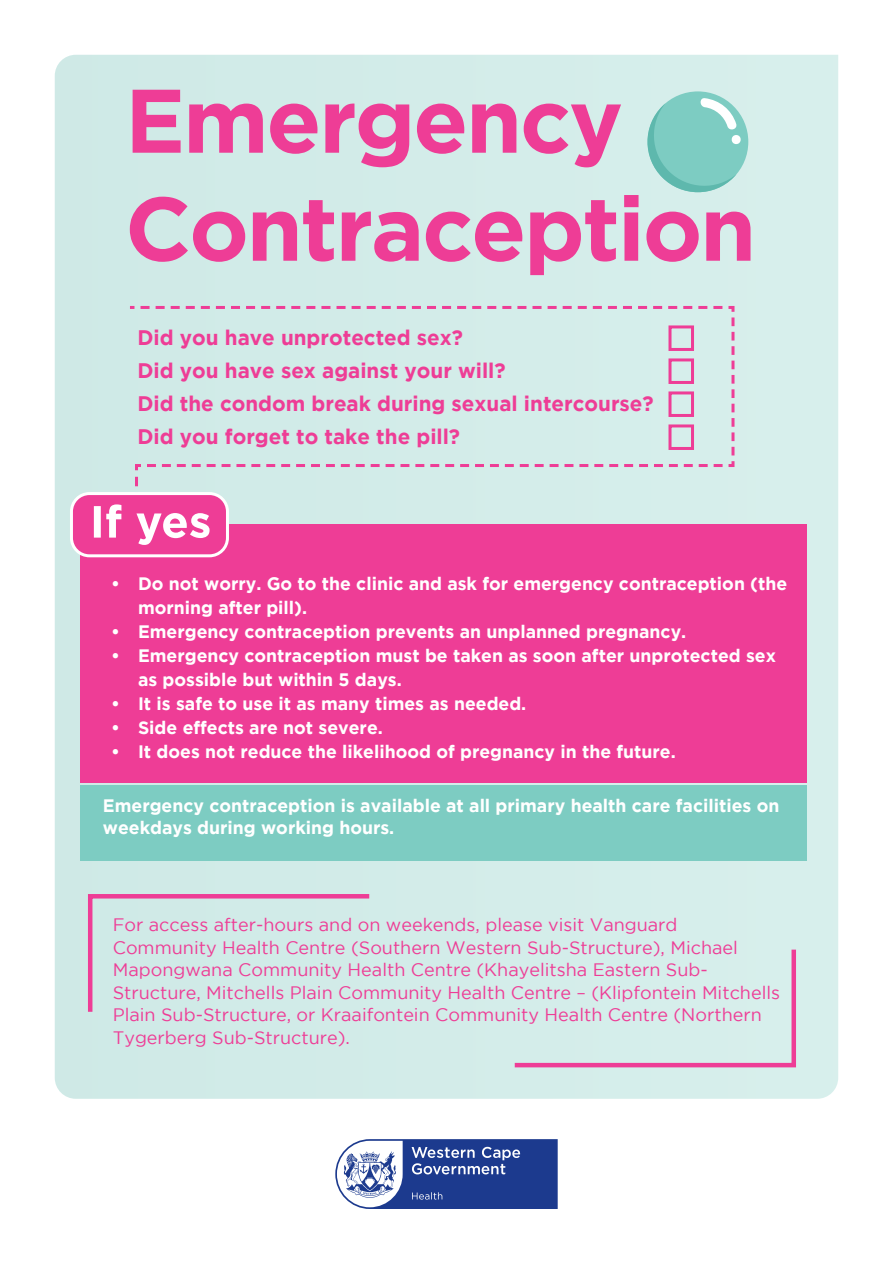
<style>
.page{position:relative;width:893px;height:1263px;background:#fff}
.page>*{position:absolute;margin:0;border:0;box-sizing:border-box;transform-origin:0 0}
.t1{font:700 90px/108px "Gotham";letter-spacing:-.025em;color:#ee3d96}
.t2{font:700 21px/33px "Gotham";color:#ee3d96}
.t3{font:700 18px/24px "Gotham";color:#fff}
.t4{font:18px/22.5px "Gotham";color:#ee3d96}
</style>
<div class="page">
<div style="left:55px;top:55px;width:783px;height:1044px;background:#d3ece9"></div>
<div style="left:80px;top:524px;width:726px;height:258px;background:#ee3d96"></div>
<div style="left:80px;top:785px;width:726px;height:76px;background:#7dccc2"></div>
<div style="left:127px;top:304px;width:609px;height:220px;background:#d3ece9"></div>
<div style="left:71px;top:494px;width:156px;height:62px;background:#ee3d96;border-radius:18px"></div>
<div style="left:70px;top:492px;width:159px;height:65px;border:3px solid #fff;border-radius:18px"></div>
<svg style="left:94px;top:477px;width:116px;height:68px"></svg>
<div style="left:647px;top:91px;width:101px;height:101px;background:#7dccc2;border-radius:50%"></div>
<svg style="left:643px;top:97px;width:99px;height:100px"></svg>
<div style="left:86px;top:892px;width:288px;height:124px;background:#d1ebe8"></div>
<div style="left:510px;top:945px;width:288px;height:125px;background:#d6eeeb"></div>
<svg style="left:335px;top:1139px;width:223px;height:70px"></svg>
<h1 class="t1" style="left:125px;top:65px;width:633px">Emergency<br>Contraception</h1>
<p class="t2" style="left:137px;top:320px;width:518px">Did you have unprotected sex?<br>Did you have sex against your will?<br>Did the condom break during sexual intercourse?<br>Did you forget to take the pill?</p>
<p class="t3" style="left:138px;top:571px;width:651px;text-indent:-27px">• Do not worry. Go to the clinic and ask for emergency contraception (the morning after pill).</p>
<p class="t3" style="left:111px;top:619px;width:577px">• Emergency contraception prevents an unplanned pregnancy.</p>
<p class="t3" style="left:138px;top:643px;width:639px;text-indent:-27px">• Emergency contraception must be taken as soon after unprotected sex as possible but within 5 days.</p>
<p class="t3" style="left:111px;top:691px;width:417px">• It is safe to use it as many times as needed.</p>
<p class="t3" style="left:111px;top:715px;width:273px">• Side effects are not severe.</p>
<p class="t3" style="left:111px;top:739px;width:566px">• It does not reduce the likelihood of pregnancy in the future.</p>
<p class="t3" style="left:103px;top:794px;width:678px;line-height:21.6px">Emergency contraception is available at all primary health care facilities on weekdays during working hours.</p>
<p class="t4" style="left:113px;top:913px;width:669px">For access after-hours and on weekends, please visit Vanguard Community Health Centre (Southern Western Sub-Structure), Michael Mapongwana Community Health Centre (Khayelitsha Eastern Sub-Structure, Mitchells Plain Community Health Centre – (Klipfontein Mitchells Plain Sub-Structure, or Kraaifontein Community Health Centre (Northern Tygerberg Sub-Structure).</p>
</div>
